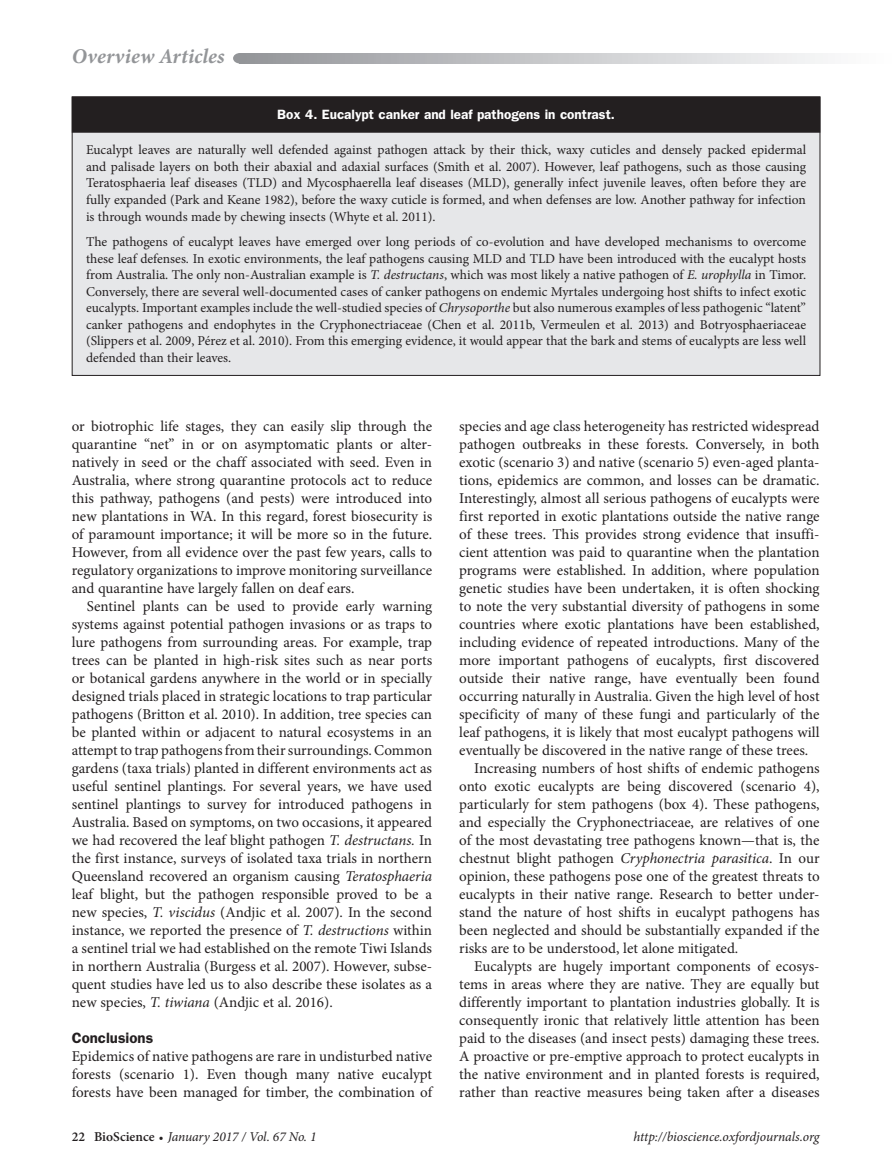
<style>
.page{position:relative;width:894px;height:1174px;background:#fff}
.page>*{position:absolute;margin:0;border:0;box-sizing:border-box;transform-origin:0 0}
.t1{font:italic 700 21px "Minion Pro";letter-spacing:.005em;color:#939598}
.Para{font:15px/18px "Minion Pro";color:#231f20;text-align:justify}
.ParaFL{font:15px/18px "Minion Pro";letter-spacing:-.005em;color:#231f20;text-align:justify}
.t2{font:600 15px "ITC Franklin Gothic Std";color:#231f20}
.BoxParaFL{font:13.5px/16.5px "Minion Pro";color:#231f20;text-align:justify}
.t3{font:italic 13.5px "Minion Pro";letter-spacing:-.005em;color:#231f20}
.BoxHead{font:600 13.5px "ITC Franklin Gothic Std";color:#fff}
.s1{font-style:italic}
.s2{font-weight:600;font-style:normal}
.s3{font-weight:600;font-style:normal;font-size:12px}
</style>
<div class="page">
<svg style="left:243px;top:53px;width:580px;height:11px;background:#c5c6c9"></svg>
<div style="left:233px;top:53px;width:14px;height:11px;background:#939598;border-radius:50%"></div>
<div style="left:72px;top:97px;width:747px;height:278px;background:#e6e7e9"></div>
<div style="left:72px;top:97px;width:747px;height:36px;background:#231f20"></div>
<h1 class="t1" style="left:72px;top:41px;width:154px">Overview Articles</h1>
<p class="BoxHead" style="left:277px;top:107px;width:339px">Box 4. Eucalypt canker and leaf pathogens in contrast.</p>
<p class="BoxParaFL" style="left:86px;top:142px;width:721px">Eucalypt leaves are naturally well defended against pathogen attack by their thick, waxy cuticles and densely packed epidermal and palisade layers on both their abaxial and adaxial surfaces (Smith et al. 2007). However, leaf pathogens, such as those causing Teratosphaeria leaf diseases (TLD) and Mycosphaerella leaf diseases (MLD), generally infect juvenile leaves, often before they are fully expanded (Park and Keane 1982), before the waxy cuticle is formed, and when defenses are low. Another pathway for infection is through wounds made by chewing insects (Whyte et al. 2011).</p>
<p class="BoxParaFL" style="left:86px;top:233px;width:721px">The pathogens of eucalypt leaves have emerged over long periods of co-evolution and have developed mechanisms to overcome these leaf defenses. In exotic environments, the leaf pathogens causing MLD and TLD have been introduced with the eucalypt hosts from Australia. The only non-Australian example is <span class="s1">T. destructans</span>, which was most likely a native pathogen of <span class="s1">E. urophylla</span> in Timor.<br>Conversely, there are several well-documented cases of canker pathogens on endemic Myrtales undergoing host shifts to infect exotic eucalypts. Important examples include the well-studied species of <span class="s1">Chrysoporthe</span> but also numerous examples of less pathogenic “latent” canker pathogens and endophytes in the Cryphonectriaceae (Chen et al. 2011b, Vermeulen et al. 2013) and Botryosphaeriaceae (Slippers et al. 2009, Pérez et al. 2010). From this emerging evidence, it would appear that the bark and stems of eucalypts are less well defended than their leaves.</p>
<p class="Para" style="left:72px;top:417px;width:362px">or biotrophic life stages, they can easily slip through the quarantine “net” in or on asymptomatic plants or alter&shy;natively in seed or the chaff associated with seed. Even in Australia, where strong quarantine protocols act to reduce this pathway, pathogens (and pests) were introduced into new plantations in WA. In this regard, forest biosecurity is of paramount importance; it will be more so in the future.<br>However, from all evidence over the past few years, calls to regulatory organizations to improve monitoring surveillance and quarantine have largely fallen on deaf ears.</p>
<p class="Para" style="left:72px;top:597px;width:362px;text-indent:15px">Sentinel plants can be used to provide early warning systems against potential pathogen invasions or as traps to lure pathogens from surrounding areas. For example, trap trees can be planted in high-risk sites such as near ports or botanical gardens anywhere in the world or in specially designed trials placed in strategic locations to trap particular pathogens (Britton et al. 2010). In addition, tree species can be planted within or adjacent to natural ecosystems in an attempt to trap pathogens from their surroundings. Common gardens (taxa trials) planted in different environments act as useful sentinel plantings. For several years, we have used sentinel plantings to survey for introduced pathogens in Australia. Based on symptoms, on two occasions, it appeared we had recovered the leaf blight pathogen <span class="s1">T. destructans.</span> In the first instance, surveys of isolated taxa trials in northern Queensland recovered an organism causing <span class="s1">Teratosphaeria </span>leaf blight, but the pathogen responsible proved to be a new species, <span class="s1">T. viscidus</span> (Andjic et al. 2007). In the second instance, we reported the presence of <span class="s1">T. destructions</span> within a sentinel trial we had established on the remote Tiwi Islands in northern Australia (Burgess et al. 2007). However, subse&shy;quent studies have led us to also describe these isolates as a new species, <span class="s1">T. tiwiana</span> (Andjic et al. 2016).</p>
<h1 class="t2" style="left:72px;top:1029px;width:83px">Conclusions</h1>
<p class="ParaFL" style="left:72px;top:1047px;width:362px">Epidemics of native pathogens are rare in undisturbed native forests (scenario 1). Even though many native eucalypt forests have been managed for timber, the combination of</p>
<p class="ParaFL" style="left:459px;top:417px;width:362px">species and age class heterogeneity has restricted widespread pathogen outbreaks in these forests. Conversely, in both exotic (scenario 3) and native (scenario 5) even-aged planta&shy;tions, epidemics are common, and losses can be dramatic.<br>Interestingly, almost all serious pathogens of eucalypts were first reported in exotic plantations outside the native range of these trees. This provides strong evidence that insuffi&shy;cient attention was paid to quarantine when the plantation programs were established. In addition, where population genetic studies have been undertaken, it is often shocking to note the very substantial diversity of pathogens in some countries where exotic plantations have been established, including evidence of repeated introductions. Many of the more important pathogens of eucalypts, first discovered outside their native range, have eventually been found occurring naturally in Australia. Given the high level of host specificity of many of these fungi and particularly of the leaf pathogens, it is likely that most eucalypt pathogens will eventually be discovered in the native range of these trees.</p>
<p class="Para" style="left:459px;top:759px;width:362px;text-indent:15px">Increasing numbers of host shifts of endemic pathogens onto exotic eucalypts are being discovered (scenario 4), particularly for stem pathogens (box 4). These pathogens, and especially the Cryphonectriaceae, are relatives of one of the most devastating tree pathogens known—that is, the chestnut blight pathogen <span class="s1">Cryphonectria parasitica</span>. In our opinion, these pathogens pose one of the greatest threats to eucalypts in their native range. Research to better under&shy;stand the nature of host shifts in eucalypt pathogens has been neglected and should be substantially expanded if the risks are to be understood, let alone mitigated.</p>
<p class="Para" style="left:459px;top:957px;width:362px;text-indent:15px">Eucalypts are hugely important components of ecosys&shy;tems in areas where they are native. They are equally but differently important to plantation industries globally. It is consequently ironic that relatively little attention has been paid to the diseases (and insect pests) damaging these trees.<br>A proactive or pre-emptive approach to protect eucalypts in the native environment and in planted forests is required, rather than reactive measures being taken after a diseases</p>
<p class="t3" style="left:72px;top:1128px;width:246px"><span class="s2">22 BioScience</span> <span class="s3">•</span> January 2017 / Vol. 67 No. 1</p>
<p class="t3" style="left:633px;top:1128px;width:187px">http://bioscience.oxfordjournals.org</p>
</div>
